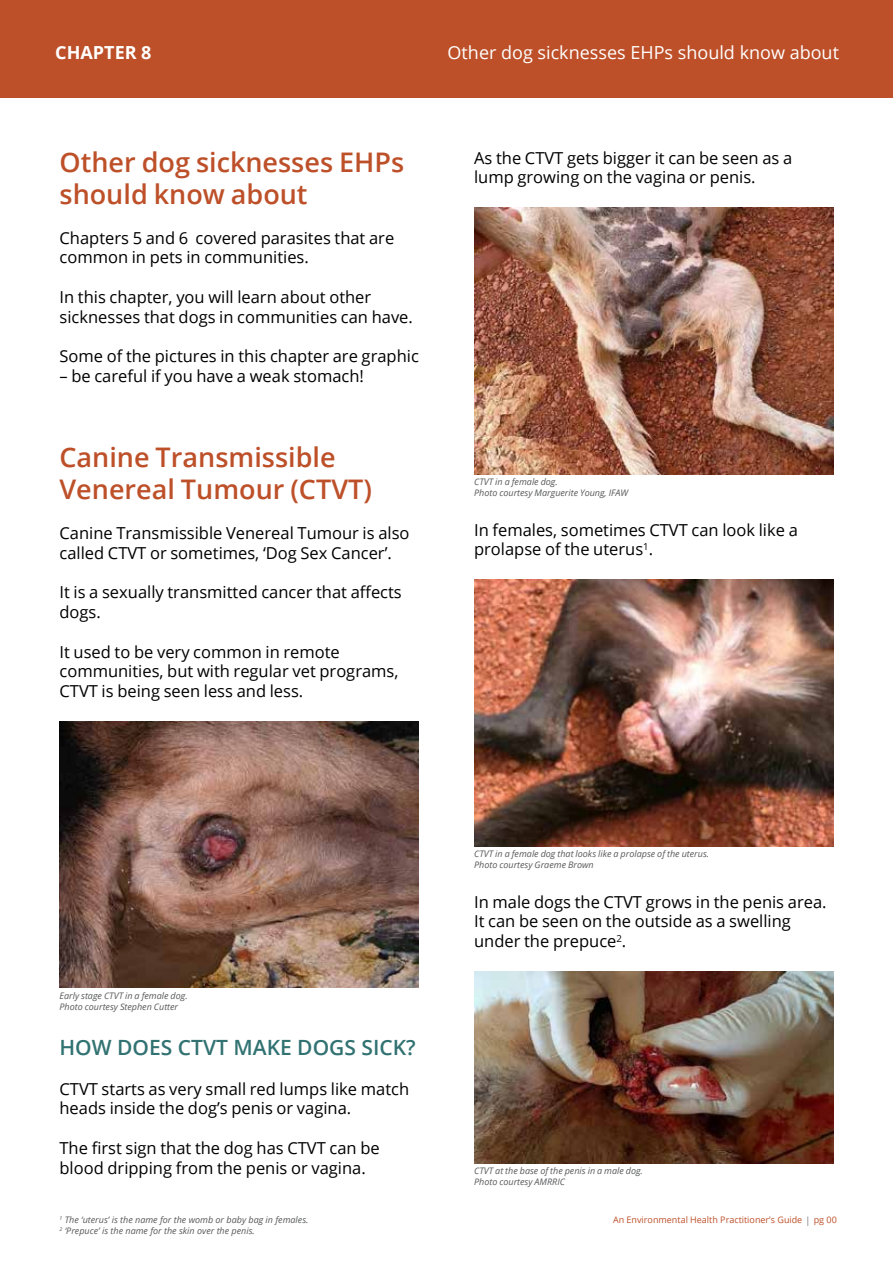
<style>
.page{position:relative;width:893px;height:1263px;background:#fff}
.page>*{position:absolute;margin:0;border:0;box-sizing:border-box;transform-origin:0 0}
.t1{font:600 27px/32.4px "Open Sans";color:#bd5029}
.t2{font:600 21px "Open Sans";color:#327272}
.t3{font:18px "Open Sans";color:#fff}
.t4{font:700 18px "Open Sans";color:#fff}
.t5{font:16.5px/19.8px "Open Sans";color:#000}
.t6{font:italic 9px/10.8px "Open Sans";color:#58595b}
.t7{font:9px "Open Sans";color:#bd5029}
</style>
<div class="page">
<div style="left:0;top:0;width:893px;height:98px;background:#bd5029"></div>
<img style="left:60px;top:721px;width:359px;height:266px">
<img style="left:474px;top:207px;width:359px;height:267px">
<img style="left:474px;top:579px;width:359px;height:267px">
<img style="left:474px;top:971px;width:359px;height:192px">
<p class="t4" style="left:55px;top:42px;width:98px">CHAPTER 8</p>
<p class="t3" style="left:448px;top:45px;width:393px">Other dog sicknesses EHPs should know about</p>
<h1 class="t1" style="left:60px;top:148px;width:346px">Other dog sicknesses EHPs should know about</h1>
<p class="t5" style="left:60px;top:229px;width:336px">Chapters 5 and 6 covered parasites that are common in pets in communities.</p>
<p class="t5" style="left:60px;top:289px;width:355px">In this chapter, you will learn about other sicknesses that dogs in communities can have.</p>
<p class="t5" style="left:60px;top:348px;width:361px">Some of the pictures in this chapter are graphic</p>
<p class="t5" style="left:60px;top:368px;width:306px">– be careful if you have a weak stomach!</p>
<h1 class="t1" style="left:60px;top:444px;width:314px">Canine Transmissible<br>Venereal Tumour (CTVT)</h1>
<p class="t5" style="left:60px;top:525px;width:351px">Canine Transmissible Venereal Tumour is also called CTVT or sometimes, ‘Dog Sex Cancer’.</p>
<p class="t5" style="left:60px;top:582px;width:344px">It is a sexually transmitted cancer that affects dogs.</p>
<p class="t5" style="left:60px;top:643px;width:340px">It used to be very common in remote communities, but with regular vet programs,<br>CTVT is being seen less and less.</p>
<p class="t5" style="left:474px;top:149px;width:320px">As the CTVT gets bigger it can be seen as a lump growing on the vagina or penis.</p>
<p class="t6" style="left:474px;top:477px;width:156px">CTVT in a female dog.<br>Photo courtesy Marguerite Young, IFAW</p>
<p class="t5" style="left:474px;top:521px;width:325px">In females, sometimes CTVT can look like a prolapse of the uterus<sup>1</sup>.</p>
<p class="t6" style="left:60px;top:991px;width:130px">Early stage CTVT in a female dog.<br>Photo courtesy Stephen Cutter</p>
<p class="t2" style="left:60px;top:1039px;width:358px">HOW DOES CTVT MAKE DOGS SICK?</p>
<p class="t5" style="left:60px;top:1080px;width:351px">CTVT starts as very small red lumps like match heads inside the dog’s penis or vagina.</p>
<p class="t5" style="left:60px;top:1137px;width:322px">The first sign that the dog has CTVT can be blood dripping from the penis or vagina.</p>
<p class="t6" style="left:60px;top:1215px;width:250px"><sup>1</sup> The ‘uterus’ is the name for the womb or baby bag in females.<br><sup>2</sup> ‘Prepuce’ is the name for the skin over the penis.</p>
<p class="t6" style="left:474px;top:849px;width:236px">CTVT in a female dog that looks like a prolapse of the uterus.<br>Photo courtesy Graeme Brown</p>
<p class="t5" style="left:474px;top:893px;width:354px">In male dogs the CTVT grows in the penis area.<br>It can be seen on the outside as a swelling under the prepuce<sup>2</sup>.</p>
<p class="t6" style="left:474px;top:1166px;width:170px">CTVT at the base of the penis in a male dog.<br>Photo courtesy AMRRIC</p>
<p class="t7" style="left:613px;top:1216px;width:191px">An Environmental Health Practitioner’s Guide</p>
<p class="t7" style="left:814px;top:1216px;width:25px">pg 00</p>
</div>
